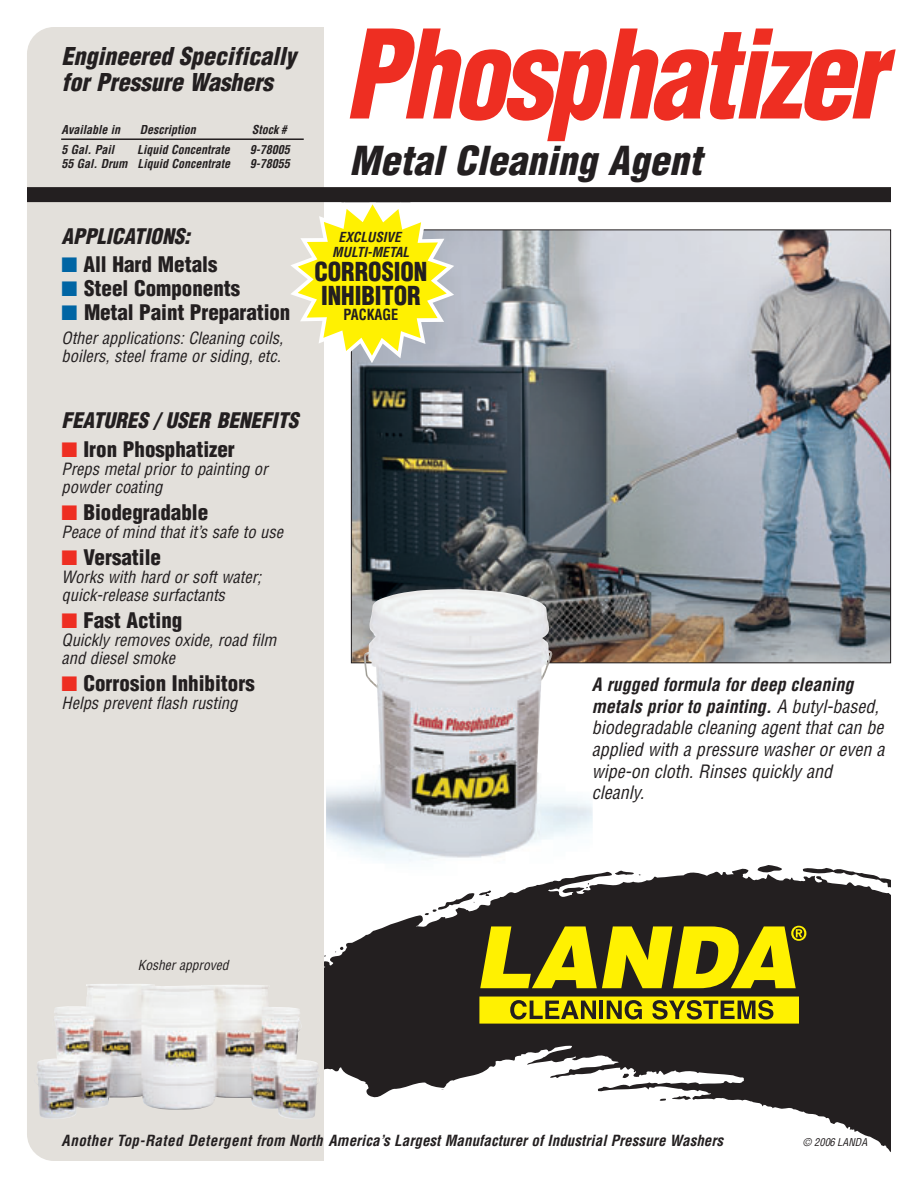
<style>
.page{position:relative;width:918px;height:1188px;background:#fff}
.page>*{position:absolute;margin:0;border:0;box-sizing:border-box;transform-origin:0 0}
.t1{font:italic 900 condensed 120px "Helvetica";color:#ee2e22;scale:.91 1}
.t2{font:italic 900 condensed 39px "Helvetica";color:#231f20}
.t3{font:900 condensed 25.5px/24px "Helvetica";color:#231f20;scale:.95 1}
.t4{font:italic 900 condensed 24px/25.5px "Helvetica";color:#231f20}
.t5{font:900 condensed 21px "Helvetica";color:#231f20}
.t6{font:italic 900 condensed 21px "Helvetica";color:#231f20}
.t7{font:italic condensed 18px/21.6px "Helvetica";color:#231f20}
.t8{font:italic condensed 16.5px/18px "Helvetica";color:#231f20}
.t9{font:italic 700 condensed 15px "Helvetica";color:#231f20}
.t10{font:700 condensed 15px "Helvetica";color:#231f20;scale:.95 1}
.t11{font:italic 700 condensed 13.5px/15px "Helvetica";color:#231f20;text-align:center}
.t12{font:italic condensed 13.5px "Helvetica";color:#231f20}
.t13{font:italic 700 condensed 12px "Helvetica";color:#231f20}
.t14{font:italic condensed 10.5px "Helvetica";color:#231f20}
.s1{color:#0065a4}
.s2{color:#ee2e22}
.s3{font-weight:700}
</style>
<div class="page">
<div style="left:27px;top:27px;width:339px;height:1134px;background:#e3e0db;border-radius:27px"></div>
<div style="left:324px;top:13px;width:148px;height:1172px;background:#fff"></div>
<div style="left:27px;top:187px;width:864px;height:15px;background:#231f20"></div>
<img style="left:353px;top:232px;width:536px;height:429px">
<img style="left:37px;top:984px;width:283px;height:135px">
<img style="left:326px;top:589px;width:267px;height:273px">
<hr style="left:61px;top:138px;width:243px;height:2px;background:#231f20">
<svg style="left:324px;top:866px;width:567px;height:286px;fill:#231f20"></svg>
<svg style="left:475px;top:921px;width:335px;height:106px;background:#958c0f"></svg>
<svg style="left:290px;top:202px;width:164px;height:161px"></svg>
<h3 class="t4" style="left:62px;top:43px;width:242px">Engineered Specifically forPressure Washers</h3>
<p class="t13" style="left:62px;top:122px;width:63px">Available in</p>
<p class="t13" style="left:140px;top:122px;width:61px">Description</p>
<p class="t13" style="left:252px;top:122px;width:39px">Stock #</p>
<p class="t13" style="left:62px;top:142px;width:57px">5 Gal.Pail</p>
<p class="t13" style="left:137px;top:142px;width:97px">Liquid Concentrate</p>
<p class="t13" style="left:250px;top:142px;width:45px">9-78005</p>
<p class="t13" style="left:62px;top:156px;width:173px">55 Gal.Drum Liquid Concentrate</p>
<p class="t13" style="left:250px;top:156px;width:45px">9-78055</p>
<h1 class="t1" style="left:344px;top:0;width:626px">Phosphatizer</h1>
<h2 class="t2" style="left:350px;top:136px;width:364px">MetalCleaning Agent</h2>
<p class="t6" style="left:62px;top:223px;width:135px">APPLICATIONS:</p>
<p class="t5" style="left:62px;top:251px;width:157px"><span class="s1">■</span> All Hard Metals</p>
<p class="t5" style="left:62px;top:275px;width:180px"><span class="s1">■</span> Steel Components</p>
<p class="t5" style="left:62px;top:299px;width:230px"><span class="s1">■</span> Metal Paint Preparation</p>
<p class="t8" style="left:62px;top:329px;width:227px">Otherapplications:Cleaning coils, boilers,steelframeorsiding,etc.</p>
<p class="t11" style="left:332px;top:229px;width:82px">EXCLUSIVE<br>MULTI-METAL</p>
<h3 class="t3" style="left:314px;top:259px;width:121px">CORROSION<br>INHIBITOR</h3>
<p class="t10" style="left:343px;top:305px;width:59px">PACKAGE</p>
<p class="t6" style="left:62px;top:407px;width:244px">FEATURES / USER BENEFITS</p>
<p class="t5" style="left:62px;top:436px;width:175px"><span class="s2">■</span> Iron Phosphatizer</p>
<p class="t8" style="left:62px;top:460px;width:212px">Prepsmetalpriorto painting or powdercoating</p>
<p class="t5" style="left:62px;top:499px;width:148px"><span class="s2">■</span> Biodegradable</p>
<p class="t8" style="left:62px;top:523px;width:227px">Peaceofmind thatit’ssafeto use</p>
<p class="t5" style="left:62px;top:544px;width:101px"><span class="s2">■</span> Versatile</p>
<p class="t8" style="left:62px;top:568px;width:206px">Workswith hard orsoftwater; quick-releasesurfactants</p>
<p class="t5" style="left:62px;top:607px;width:122px"><span class="s2">■</span> Fast Acting</p>
<p class="t8" style="left:62px;top:631px;width:221px">Quicklyremovesoxide,road film and dieselsmoke</p>
<p class="t5" style="left:62px;top:670px;width:195px"><span class="s2">■</span> Corrosion Inhibitors</p>
<p class="t8" style="left:62px;top:694px;width:182px">Helpspreventflash rusting</p>
<p class="t7" style="left:592px;top:674px;width:299px"><span class="s3">A rugged formula fordeep cleaning metalspriorto painting.</span> A butyl-based, biodegradablecleaning agentthatcan be applied with apressurewasheroreven a wipe-on cloth.Rinsesquicklyand cleanly.</p>
<p class="t12" style="left:138px;top:957px;width:96px">Kosherapproved</p>
<p class="t9" style="left:62px;top:1131px;width:667px">Another Top-Rated Detergent from North America’sLargestManufacturerofIndustrialPressure Washers</p>
<p class="t14" style="left:803px;top:1136px;width:69px">© 2006 LANDA</p>
</div>
